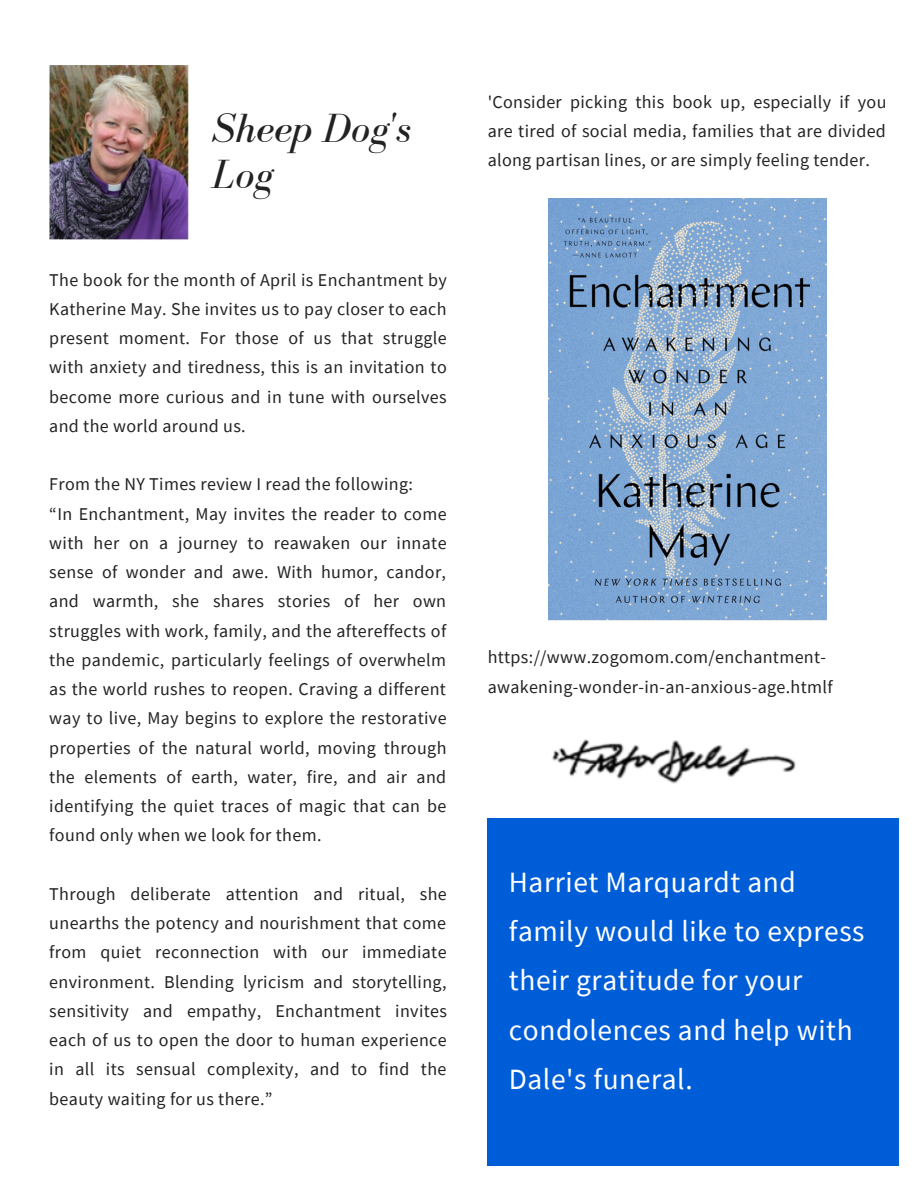
<style>
.page{position:relative;width:918px;height:1188px;background:#fff}
.page>*{position:absolute;margin:0;border:0;box-sizing:border-box;transform-origin:0 0}
.t1{font:italic 42px/46.2px "Bodoni FLF";color:#222}
.t2{font:29.4px/49.1px "Source Sans Pro";letter-spacing:.02em;color:#fff}
.t3{font:18px/29.2px "Source Sans Pro";letter-spacing:.02em;color:#222;text-align:justify}
</style>
<div class="page">
<img style="left:49px;top:64px;width:140px;height:176px">
<img style="left:552px;top:739px;width:244px;height:45px">
<img style="left:548px;top:198px;width:278px;height:422px">
<div style="left:488px;top:818px;width:411px;height:348px;background:#005dd8"></div>
<h1 class="t1" style="left:212px;top:105px;width:201px">Sheep Dog's<br>Log</h1>
<p class="t3" style="left:49px;top:265px;width:399px">The book for the month of April is Enchantment by Katherine May. She invites us to pay closer to each present moment. For those of us that struggle with anxiety and tiredness, this is an invitation to become more curious and in tune with ourselves and the world around us.</p>
<p class="t3" style="left:49px;top:469px;width:399px;text-align:left">From the NY Times review I read the following:<br>“In Enchantment, May invites the reader to come with her on a journey to reawaken our innate sense of wonder and awe. With humor, candor, and warmth, she shares stories of her own struggles with work, family, and the aftereffects of the pandemic, particularly feelings of overwhelm as the world rushes to reopen. Craving a different way to live, May begins to explore the restorative properties of the natural world, moving through the elements of earth, water, fire, and air and identifying the quiet traces of magic that can be found only when we look for them.</p>
<p class="t3" style="left:49px;top:879px;width:399px">Through deliberate attention and ritual, she unearths the potency and nourishment that come from quiet reconnection with our immediate environment. Blending lyricism and storytelling, sensitivity and empathy, Enchantment invites each of us to open the door to human experience in all its sensual complexity, and to find the beauty waiting for us there.”</p>
<p class="t3" style="left:488px;top:87px;width:400px">'Consider picking this book up, especially if you are tired of social media, families that are divided along partisan lines, or are simply feeling tender.</p>
<p class="t3" style="left:488px;top:642px;width:346px">https://www.zogomom.com/enchantment&shy;awakening-wonder-in-an-anxious-age.htmlf</p>
<h2 class="t2" style="left:509px;top:857px;width:357px">Harriet Marquardt and family would like to express their gratitude for your condolences and help with<br>Dale's funeral.</h2>
</div>
